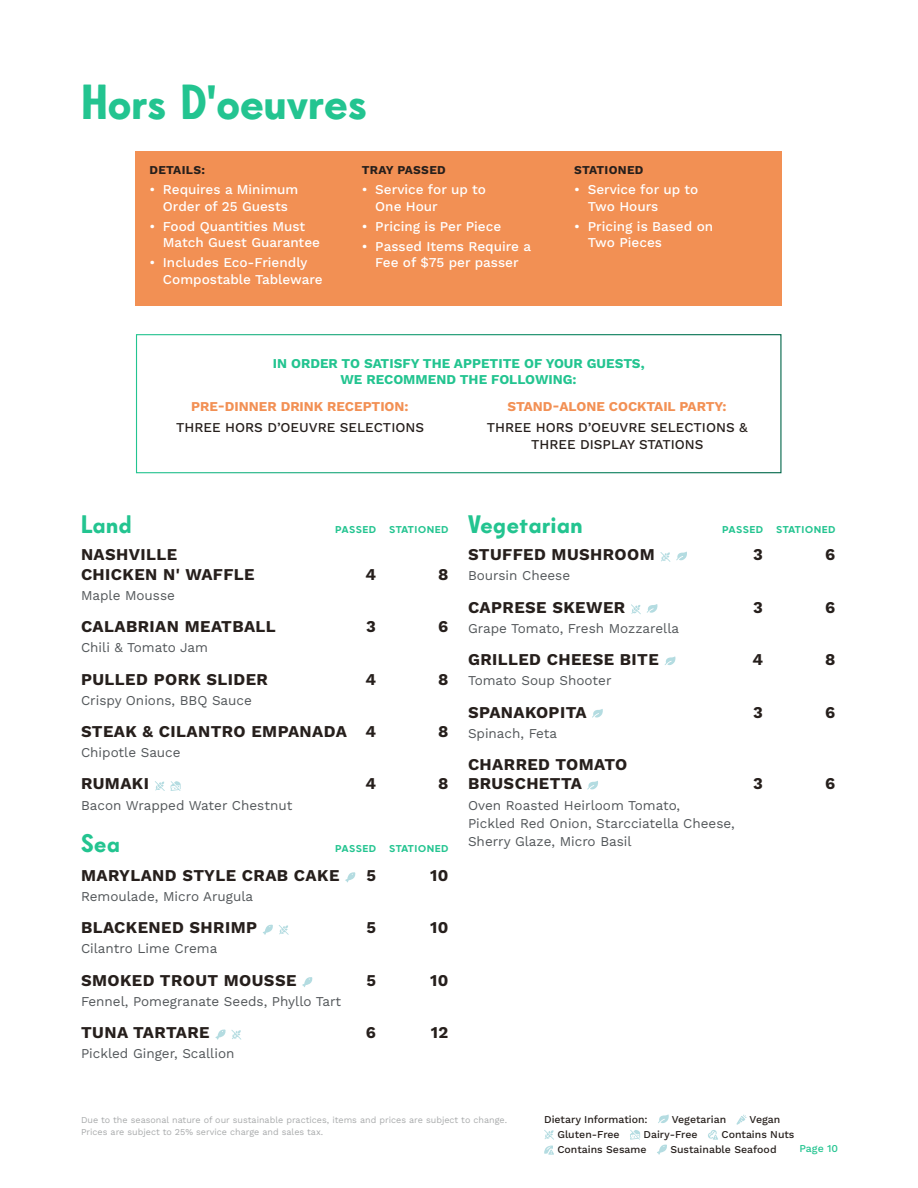
<style>
.page{position:relative;width:918px;height:1188px;background:#fff}
.page>*{position:absolute;margin:0;border:0;box-sizing:border-box;transform-origin:0 0}
.t1{font:49.5px "Poster Boy";color:#23c490}
.Category_Name{font:25.5px "Poster Boy";letter-spacing:.025em;color:#23c490}
.Menu_Item{font:700 16.5px/19.5px "Work Sans";letter-spacing:.025em;color:#261f1c}
.Menu_Item_Description{font:13.5px/18px "Work Sans";color:#53575a}
.t2{font:500 13.5px/16.5px "Work Sans";color:#fff}
.Text_-_Small{font:500 13.5px/20.4px "Work Sans";color:#261f1c;text-align:center}
.Text_-_Small-2{font:700 13.5px/16.5px "Work Sans";color:#23c490;text-align:center}
.Category_Name-2{font:500 12px "Grold";letter-spacing:.025em;color:#23c490}
.Details_Includes{font:700 12px "Work Sans";letter-spacing:.025em;color:#261f1c}
.t3{font:500 10.5px "Work Sans";color:#261f1c}
.t4{font:500 10.5px "Work Sans";color:#23c490}
.t5{font:9px/12px "Work Sans";color:#a9abac}
.s1{font-weight:700;color:#f29054}
</style>
<div class="page">
<svg style="left:658px;top:1114px;width:11px;height:9px"></svg>
<svg style="left:736px;top:1115px;width:11px;height:10px"></svg>
<svg style="left:630px;top:1130px;width:10px;height:10px"></svg>
<svg style="left:708px;top:1130px;width:10px;height:10px"></svg>
<svg style="left:544px;top:1130px;width:10px;height:25px"></svg>
<svg style="left:657px;top:1144px;width:10px;height:11px"></svg>
<svg style="left:155px;top:781px;width:10px;height:10px"></svg>
<svg style="left:171px;top:781px;width:10px;height:10px"></svg>
<svg style="left:345px;top:872px;width:11px;height:10px"></svg>
<svg style="left:263px;top:924px;width:10px;height:11px"></svg>
<svg style="left:279px;top:925px;width:10px;height:10px"></svg>
<svg style="left:302px;top:977px;width:11px;height:10px"></svg>
<svg style="left:215px;top:1029px;width:26px;height:11px"></svg>
<svg style="left:661px;top:552px;width:9px;height:10px"></svg>
<svg style="left:676px;top:552px;width:11px;height:8px"></svg>
<svg style="left:631px;top:604px;width:10px;height:10px"></svg>
<svg style="left:647px;top:604px;width:11px;height:9px"></svg>
<svg style="left:665px;top:656px;width:10px;height:9px"></svg>
<svg style="left:592px;top:709px;width:11px;height:9px"></svg>
<svg style="left:587px;top:781px;width:11px;height:9px"></svg>
<div style="left:136px;top:152px;width:646px;height:154px;background:#f29054"></div>
<div style="left:136px;top:334px;width:646px;height:139px;border:1px solid #fff"></div>
<h1 class="t1" style="left:81px;top:80px;width:287px">Hors D’oeuvres</h1>
<p class="Details_Includes" style="left:149px;top:163px;width:57px">DETAILS:</p>
<p class="t2" style="left:149px;top:182px;width:150px;text-align:center">• Requires a Minimum<br>Order of 25 Guests</p>
<p class="t2" style="left:163px;top:218px;width:159px;text-indent:-14px">• Food Quantities Must<br>Match Guest Guarantee</p>
<p class="t2" style="left:163px;top:255px;width:161px;text-indent:-14px">• Includes Eco-Friendly<br>Compostable Tableware</p>
<p class="Details_Includes" style="left:362px;top:163px;width:86px">TRAY PASSED</p>
<p class="t2" style="left:375px;top:182px;width:112px;text-indent:-14px">• Service for up to<br>One Hour</p>
<p class="t2" style="left:362px;top:218px;width:141px">• Pricing is Per Piece</p>
<p class="t2" style="left:362px;top:238px;width:171px;text-align:center">• Passed Items Require a<br>Fee of $75 per passer</p>
<p class="Details_Includes" style="left:574px;top:163px;width:71px">STATIONED</p>
<p class="t2" style="left:588px;top:182px;width:112px;text-indent:-14px">• Service for up to<br>Two Hours</p>
<p class="t2" style="left:588px;top:218px;width:127px;text-indent:-14px">• Pricing is Based on<br>Two Pieces</p>
<p class="Text_-_Small-2" style="left:273px;top:355px;width:373px">IN ORDER TO SATISFY THE APPETITE OF YOUR GUESTS,<br>WE RECOMMEND THE FOLLOWING:</p>
<p class="Text_-_Small" style="left:176px;top:397px;width:249px"><span class="s1">PRE-DINNER DRINK RECEPTION:<br></span>THREE HORS D’OEUVRE SELECTIONS</p>
<p class="Text_-_Small" style="left:487px;top:397px;width:262px"><span class="s1">STAND-ALONE COCKTAIL PARTY:<br></span>THREE HORS D’OEUVRE SELECTIONS &amp;</p>
<p class="Text_-_Small" style="left:531px;top:435px;width:174px">THREE DISPLAY STATIONS</p>
<p class="Category_Name" style="left:81px;top:513px;width:52px">Land</p>
<p class="Category_Name-2" style="left:335px;top:523px;width:115px">PASSED STATIONED</p>
<p class="Menu_Item" style="left:81px;top:546px;width:98px">NASHVILLE</p>
<p class="Menu_Item" style="left:81px;top:565px;width:175px">CHICKEN N' WAFFLE</p>
<p class="Menu_Item" style="left:365px;top:565px;width:12px">4</p>
<p class="Menu_Item" style="left:438px;top:565px;width:12px">8</p>
<p class="Menu_Item_Description" style="left:81px;top:586px;width:95px">Maple Mousse</p>
<p class="Menu_Item" style="left:81px;top:618px;width:196px">CALABRIAN MEATBALL</p>
<p class="Menu_Item" style="left:366px;top:618px;width:11px">3</p>
<p class="Menu_Item" style="left:438px;top:618px;width:12px">6</p>
<p class="Menu_Item_Description" style="left:81px;top:638px;width:129px">Chili &amp; Tomato Jam</p>
<p class="Menu_Item" style="left:81px;top:670px;width:189px">PULLED PORK SLIDER</p>
<p class="Menu_Item" style="left:365px;top:670px;width:12px">4</p>
<p class="Menu_Item" style="left:438px;top:670px;width:12px">8</p>
<p class="Menu_Item_Description" style="left:81px;top:691px;width:172px">Crispy Onions, BBQ Sauce</p>
<p class="Menu_Item" style="left:81px;top:723px;width:297px">STEAK &amp; CILANTRO EMPANADA 4</p>
<p class="Menu_Item" style="left:438px;top:723px;width:12px">8</p>
<p class="Menu_Item_Description" style="left:81px;top:743px;width:101px">Chipotle Sauce</p>
<p class="Menu_Item" style="left:81px;top:775px;width:70px">RUMAKI</p>
<p class="Menu_Item" style="left:365px;top:775px;width:12px">4</p>
<p class="Menu_Item" style="left:438px;top:775px;width:12px">8</p>
<p class="Menu_Item_Description" style="left:81px;top:795px;width:213px">Bacon Wrapped Water Chestnut</p>
<p class="Category_Name" style="left:81px;top:832px;width:40px">Sea</p>
<p class="Category_Name-2" style="left:335px;top:842px;width:115px">PASSED STATIONED</p>
<p class="Menu_Item" style="left:81px;top:866px;width:260px">MARYLAND STYLE CRAB CAKE</p>
<p class="Menu_Item" style="left:366px;top:866px;width:11px">5</p>
<p class="Menu_Item" style="left:430px;top:866px;width:20px">10</p>
<p class="Menu_Item_Description" style="left:81px;top:887px;width:174px">Remoulade, Micro Arugula</p>
<p class="Menu_Item" style="left:81px;top:919px;width:178px">BLACKENED SHRIMP</p>
<p class="Menu_Item" style="left:366px;top:919px;width:11px">5</p>
<p class="Menu_Item" style="left:430px;top:919px;width:20px">10</p>
<p class="Menu_Item_Description" style="left:81px;top:939px;width:138px">Cilantro Lime Crema</p>
<p class="Menu_Item" style="left:81px;top:971px;width:217px">SMOKED TROUT MOUSSE</p>
<p class="Menu_Item" style="left:366px;top:971px;width:11px">5</p>
<p class="Menu_Item" style="left:430px;top:971px;width:20px">10</p>
<p class="Menu_Item_Description" style="left:81px;top:992px;width:262px">Fennel, Pomegranate Seeds, Phyllo Tart</p>
<p class="Menu_Item" style="left:81px;top:1024px;width:130px">TUNA TARTARE</p>
<p class="Menu_Item" style="left:366px;top:1024px;width:12px">6</p>
<p class="Menu_Item" style="left:431px;top:1024px;width:19px">12</p>
<p class="Menu_Item_Description" style="left:81px;top:1044px;width:155px">Pickled Ginger, Scallion</p>
<p class="Category_Name" style="left:468px;top:513px;width:116px">Vegetarian</p>
<p class="Category_Name-2" style="left:722px;top:523px;width:115px">PASSED STATIONED</p>
<p class="Menu_Item" style="left:468px;top:546px;width:188px">STUFFED MUSHROOM</p>
<p class="Menu_Item" style="left:753px;top:546px;width:11px">3</p>
<p class="Menu_Item" style="left:825px;top:546px;width:12px">6</p>
<p class="Menu_Item_Description" style="left:468px;top:566px;width:104px">Boursin Cheese</p>
<p class="Menu_Item" style="left:468px;top:598px;width:159px">CAPRESE SKEWER</p>
<p class="Menu_Item" style="left:753px;top:598px;width:11px">3</p>
<p class="Menu_Item" style="left:825px;top:598px;width:12px">6</p>
<p class="Menu_Item_Description" style="left:468px;top:619px;width:213px">Grape Tomato, Fresh Mozzarella</p>
<p class="Menu_Item" style="left:468px;top:651px;width:192px">GRILLED CHEESE BITE</p>
<p class="Menu_Item" style="left:752px;top:651px;width:12px">4</p>
<p class="Menu_Item" style="left:825px;top:651px;width:12px">8</p>
<p class="Menu_Item_Description" style="left:468px;top:671px;width:145px">Tomato Soup Shooter</p>
<p class="Menu_Item" style="left:468px;top:703px;width:120px">SPANAKOPITA</p>
<p class="Menu_Item" style="left:753px;top:703px;width:11px">3</p>
<p class="Menu_Item" style="left:825px;top:703px;width:12px">6</p>
<p class="Menu_Item_Description" style="left:468px;top:724px;width:91px">Spinach, Feta</p>
<p class="Menu_Item" style="left:468px;top:755px;width:161px">CHARRED TOMATO<br>BRUSCHETTA</p>
<p class="Menu_Item" style="left:753px;top:775px;width:11px">3</p>
<p class="Menu_Item" style="left:825px;top:775px;width:12px">6</p>
<p class="Menu_Item_Description" style="left:468px;top:795px;width:268px">Oven Roasted Heirloom Tomato,<br>Pickled Red Onion, Starcciatella Cheese,<br>Sherry Glaze, Micro Basil</p>
<p class="t5" style="left:81px;top:1113px;width:428px">Due to the seasonal nature of our sustainable practices, items and prices are subject to change.<br>Prices are subject to 25% service charge and sales tax.</p>
<p class="t3" style="left:544px;top:1113px;width:105px">Dietary Information:</p>
<p class="t3" style="left:672px;top:1113px;width:56px">Vegetarian</p>
<p class="t3" style="left:750px;top:1113px;width:32px">Vegan</p>
<p class="t3" style="left:557px;top:1128px;width:64px">Gluten-Free</p>
<p class="t3" style="left:644px;top:1128px;width:56px">Dairy-Free</p>
<p class="t3" style="left:722px;top:1128px;width:74px">Contains Nuts</p>
<p class="t3" style="left:557px;top:1143px;width:91px">Contains Sesame</p>
<p class="t3" style="left:670px;top:1143px;width:108px">Sustainable Seafood</p>
<p class="t4" style="left:799px;top:1142px;width:40px">Page 10</p>
</div>
